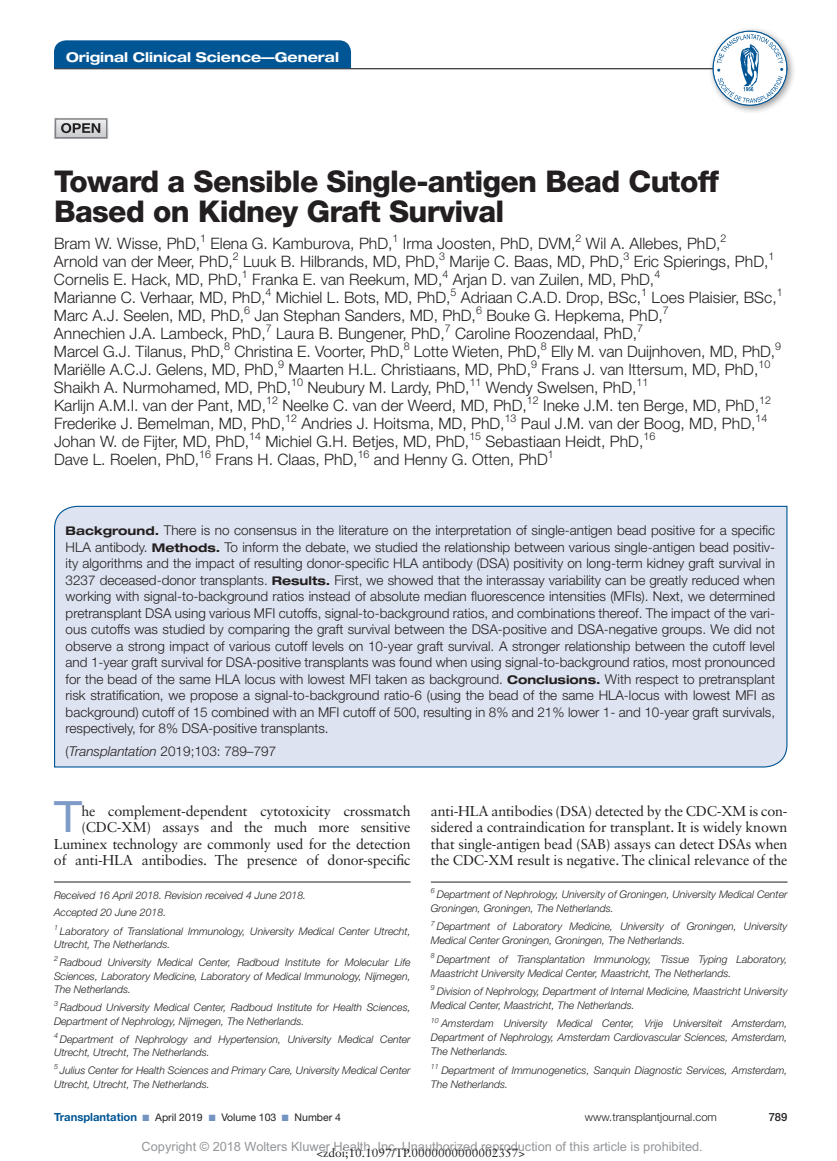
<style>
.page{position:relative;width:837px;height:1161px;background:#fff}
.page>*{position:absolute;margin:0;border:0;box-sizing:border-box;transform-origin:0 0}
.t1{font:expanded 43.2px "Helvetica Neue LT Std";color:#7e9bc7}
.t2{font:800 30px/30px "Helvetica Neue LT Std";letter-spacing:-.02em;color:#231f20}
.t3{font:300 15.75px/18px "Helvetica Neue LT Std";color:#231f20}
.t4{font:14.25px/16.5px "Sabon LT Std";letter-spacing:-.015em;color:#231f20;text-align:right}
.t5{font:300 13.5px/16.5px "Helvetica Neue LT Std";color:#231f20;text-align:justify}
.t6{font:700 expanded 13.5px "Helvetica Neue LT Std";color:#fff}
.t7{font:12.75px "Arial MT Std";color:#939598}
.t8{font:12px "Sabon LT Std";color:#231f20}
.t9{font:300 11.25px "Helvetica Neue LT Std";color:#231f20}
.t10{font:500 11.25px "Helvetica Neue LT Std";color:#231f20}
.t11{font:300 10.65px "Helvetica Neue LT Std";color:#231f20}
.t12{font:italic 300 10.5px/14px "Helvetica Neue LT Std";color:#231f20}
.t13{font:10.5px "Helvetica Neue LT Std";color:#231f20}
.t14{font:italic 300 7.2px "Helvetica Neue LT Std";color:#231f20}
.s1{font-weight:700;font-stretch:expanded;font-size:12px}
.s2{font-style:italic}
.s3{font-weight:700;font-size:11.25px;color:#005595}
.s4{color:#7393c1}
</style>
<div class="page">
<hr style="left:54px;top:68px;width:734px;height:1px;background:#231f20">
<hr style="left:54px;top:882px;width:357px;height:1px;background:#231f20">
<div style="left:54px;top:40px;width:297px;height:28px;background:#005595"></div>
<div style="left:54px;top:505px;width:734px;height:263px;background:#dde3f0"></div>
<hr style="left:431px;top:882px;width:357px;height:1px;background:#231f20">
<img style="left:54px;top:118px;width:55px;height:21px">
<div style="left:55px;top:118px;width:52px;height:21px;border:1px solid #808285"></div>
<svg style="left:61px;top:123px;width:39px;height:10px"></svg>
<div style="left:708px;top:26px;width:88px;height:89px;background:#231f20;opacity:.45"></div>
<svg style="left:713px;top:31px;width:74px;height:74px"></svg>
<svg style="left:717px;top:34px;width:66px;height:69px"></svg>
<div style="left:713px;top:31px;width:74px;height:75px;border:1px solid #005595;border-radius:50%"></div>
<p class="t6" style="left:66px;top:48px;width:274px">Original Clinical Science—General</p>
<h2 class="t2" style="left:54px;top:166px;width:666px">Toward a Sensible Single-antigen Bead Cutoff<br>Based on Kidney Graft Survival</h2>
<p class="t3" style="left:54px;top:234px;width:730px">Bram W. Wisse, PhD,<sup>1</sup> Elena G. Kamburova, PhD,<sup>1</sup> Irma Joosten, PhD, DVM,<sup>2</sup> Wil A. Allebes, PhD,<sup>2<br></sup>Arnold van der Meer, PhD,<sup>2</sup> Luuk B. Hilbrands, MD, PhD,<sup>3</sup> Marije C. Baas, MD, PhD,<sup>3</sup> Eric Spierings, PhD,<sup>1<br></sup>Cornelis E. Hack, MD, PhD,<sup>1</sup> Franka E. van Reekum, MD,<sup>4</sup> Arjan D. van Zuilen, MD, PhD,<sup>4<br></sup>Marianne C. Verhaar, MD, PhD,<sup>4</sup> Michiel L. Bots, MD, PhD,<sup>5</sup> Adriaan C.A.D. Drop, BSc,<sup>1</sup> Loes Plaisier, BSc,<sup>1<br></sup>Marc A.J. Seelen, MD, PhD,<sup>6</sup> Jan Stephan Sanders, MD, PhD,<sup>6</sup> Bouke G. Hepkema, PhD,<sup>7<br></sup>Annechien J.A. Lambeck, PhD,<sup>7</sup> Laura B. Bungener, PhD,<sup>7</sup> Caroline Roozendaal, PhD,<sup>7<br></sup>Marcel G.J. Tilanus, PhD,<sup>8</sup> Christina E. Voorter, PhD,<sup>8</sup> Lotte Wieten, PhD,<sup>8</sup> Elly M. van Duijnhoven, MD, PhD,<sup>9<br></sup>Mariëlle A.C.J. Gelens, MD, PhD,<sup>9</sup> Maarten H.L. Christiaans, MD, PhD,<sup>9</sup> Frans J. van Ittersum, MD, PhD,<sup>10<br></sup>Shaikh A. Nurmohamed, MD, PhD,<sup>10</sup> Neubury M. Lardy, PhD,<sup>11</sup> Wendy Swelsen, PhD,<sup>11<br></sup>Karlijn A.M.I. van der Pant, MD,</p>
<p class="t11" style="left:266px;top:393px;width:13px">12</p>
<p class="t3" style="left:282px;top:396px;width:246px">Neelke C. van der Weerd, MD, PhD,</p>
<p class="t11" style="left:527px;top:393px;width:13px">12</p>
<p class="t3" style="left:543px;top:396px;width:217px">Ineke J.M. ten Berge, MD, PhD,</p>
<p class="t11" style="left:759px;top:393px;width:13px">12</p>
<p class="t3" style="left:54px;top:414px;width:233px">Frederike J. Bemelman, MD, PhD,</p>
<p class="t11" style="left:285px;top:411px;width:13px">12</p>
<p class="t3" style="left:301px;top:414px;width:205px">Andries J. Hoitsma, MD, PhD,</p>
<p class="t11" style="left:505px;top:411px;width:13px">13</p>
<p class="t3" style="left:521px;top:414px;width:236px">Paul J.M. van der Boog, MD, PhD,</p>
<p class="t11" style="left:756px;top:411px;width:13px">14</p>
<p class="t3" style="left:54px;top:432px;width:197px">Johan W. de Fijter, MD, PhD,</p>
<p class="t11" style="left:249px;top:429px;width:13px">14</p>
<p class="t3" style="left:265px;top:432px;width:205px">Michiel G.H. Betjes, MD, PhD,</p>
<p class="t11" style="left:469px;top:429px;width:13px">15</p>
<p class="t3" style="left:486px;top:432px;width:159px">Sebastiaan Heidt, PhD,</p>
<p class="t11" style="left:643px;top:429px;width:13px">16</p>
<p class="t3" style="left:54px;top:450px;width:147px">Dave L. Roelen, PhD,</p>
<p class="t11" style="left:199px;top:447px;width:13px">16</p>
<p class="t3" style="left:216px;top:450px;width:144px">Frans H. Claas, PhD,</p>
<p class="t11" style="left:358px;top:447px;width:13px">16</p>
<p class="t3" style="left:374px;top:450px;width:175px">and Henny G. Otten, PhD</p>
<p class="t11" style="left:548px;top:447px;width:7px">1</p>
<p class="t5" style="left:66px;top:522px;width:711px"><span class="s1">Background.</span> There is no consensus in the literature on the interpretation of single-antigen bead positive for a specific HLA antibody. <span class="s1">Methods.</span> To inform the debate, we studied the relationship between various single-antigen bead positiv&shy;ity algorithms and the impact of resulting donor-specific HLA antibody (DSA) positivity on long-term kidney graft survival in 3237 deceased-donor transplants. <span class="s1">Results.</span> First, we showed that the interassay variability can be greatly reduced when working with signal-to-background ratios instead of absolute median fluorescence intensities (MFIs). Next, we determined pretransplant DSA using various MFI cutoffs, signal-to-background ratios, and combinations thereof. The impact of the vari&shy;ous cutoffs was studied by comparing the graft survival between the DSA-positive and DSA-negative groups. We did not observe a strong impact of various cutoff levels on 10-year graft survival. A stronger relationship between the cutoff level and 1-year graft survival for DSA-positive transplants was found when using signal-to-background ratios, most pronounced for the bead of the same HLA locus with lowest MFI taken as background. <span class="s1">Conclusions.</span> With respect to pretransplant risk stratification, we propose a signal-to-background ratio-6 (using the bead of the same HLA-locus with lowest MFI as background) cutoff of 15 combined with an MFI cutoff of 500, resulting in 8% and 21% lower 1- and 10-year graft survivals, respectively, for 8% DSA-positive transplants.</p>
<p class="t5" style="left:66px;top:743px;width:212px">(<span class="s2">Transplantation</span> 2019;103: 789–797</p>
<h1 class="t1" style="left:54px;top:791px;width:30px">T</h1>
<p class="t4" style="left:54px;top:802px;width:358px">he complement-dependent cytotoxicity crossmatch (CDC-XM) assays and the much more sensitive Luminex technology are commonly used for the detection of anti-HLA antibodies. The presence of donor-specific</p>
<p class="t4" style="left:431px;top:802px;width:358px;text-align:justify">anti-HLA antibodies (DSA) detected by the CDC-XM is con&shy;sidered a contraindication for transplant. It is widely known that single-antigen bead (SAB) assays can detect DSAs when the CDC-XM result is negative. The clinical relevance of the</p>
<p class="t12" style="left:54px;top:886px;width:358px;line-height:18px">Received 16 April 2018. Revision received 4 June 2018.<br>Accepted 20 June 2018.<br><sup>1</sup> Laboratory of Translational Immunology, University Medical Center Utrecht,</p>
<p class="t12" style="left:54px;top:935px;width:358px;line-height:18px">Utrecht, The Netherlands.<br><sup>2</sup> Radboud University Medical Center, Radboud Institute for Molecular Life</p>
<p class="t12" style="left:54px;top:969px;width:358px;line-height:13.5px">Sciences, Laboratory Medicine, Laboratory of Medical Immunology, Nijmegen,<br>The Netherlands.</p>
<p class="t14" style="left:54px;top:999px;width:5px">3</p>
<p class="t12" style="left:54px;top:1000px;width:358px;line-height:13.5px;text-indent:6px">Radboud University Medical Center, Radboud Institute for Health Sciences,<br>Department of Nephrology, Nijmegen, The Netherlands.</p>
<p class="t14" style="left:54px;top:1031px;width:5px">4</p>
<p class="t12" style="left:54px;top:1032px;width:358px;line-height:13.5px;text-indent:6px">Department of Nephrology and Hypertension, University Medical Center<br>Utrecht, Utrecht, The Netherlands.</p>
<p class="t14" style="left:54px;top:1062px;width:5px">5</p>
<p class="t12" style="left:54px;top:1063px;width:358px;line-height:13.5px;text-indent:6px">Julius Center for Health Sciences and Primary Care, University Medical Center<br>Utrecht, Utrecht, The Netherlands.</p>
<p class="t12" style="left:431px;top:887px;width:358px"><sup>6</sup> Department of Nephrology, University of Groningen, University Medical Center<br>Groningen, Groningen, The Netherlands.</p>
<p class="t14" style="left:431px;top:919px;width:5px">7</p>
<p class="t12" style="left:431px;top:920px;width:358px;text-indent:6px">Department of Laboratory Medicine, University of Groningen, University<br>Medical Center Groningen, Groningen, The Netherlands.</p>
<p class="t12" style="left:431px;top:952px;width:358px"><sup>8</sup> Department of Transplantation Immunology, Tissue Typing Laboratory,<br>Maastricht University Medical Center, Maastricht, The Netherlands.</p>
<p class="t14" style="left:431px;top:984px;width:5px">9</p>
<p class="t12" style="left:431px;top:984px;width:358px;text-indent:6px">Division of Nephrology, Department of Internal Medicine, Maastricht University<br>Medical Center, Maastricht, The Netherlands.</p>
<p class="t14" style="left:431px;top:1016px;width:9px">10</p>
<p class="t12" style="left:431px;top:1017px;width:358px;text-align:justify;text-indent:10px">Amsterdam University Medical Center, Vrije Universiteit Amsterdam, Department of Nephrology, Amsterdam Cardiovascular Sciences, Amsterdam, The Netherlands.</p>
<p class="t14" style="left:431px;top:1062px;width:9px">11</p>
<p class="t12" style="left:431px;top:1063px;width:358px;text-indent:10px">Department of Immunogenetics, Sanquin Diagnostic Services, Amsterdam,<br>The Netherlands.</p>
<p class="t13" style="left:54px;top:1111px;width:289px"><span class="s3">Transplantation</span> <span class="s4">■</span> April 2019 <span class="s4">■</span> Volume 103 <span class="s4">■</span> Number 4</p>
<p class="t9" style="left:585px;top:1110px;width:134px">www.transplantjournal.com</p>
<p class="t10" style="left:769px;top:1110px;width:20px">789</p>
<p class="t7" style="left:142px;top:1139px;width:563px">Copyright © 2018 Wolters Kluwer Health, Inc. Unauthorized reproduction of this article is prohibited.</p>
<p class="t8" style="left:316px;top:1146px;width:210px">&lt;zdoi;10.1097/TP.0000000000002357&gt;</p>
</div>
